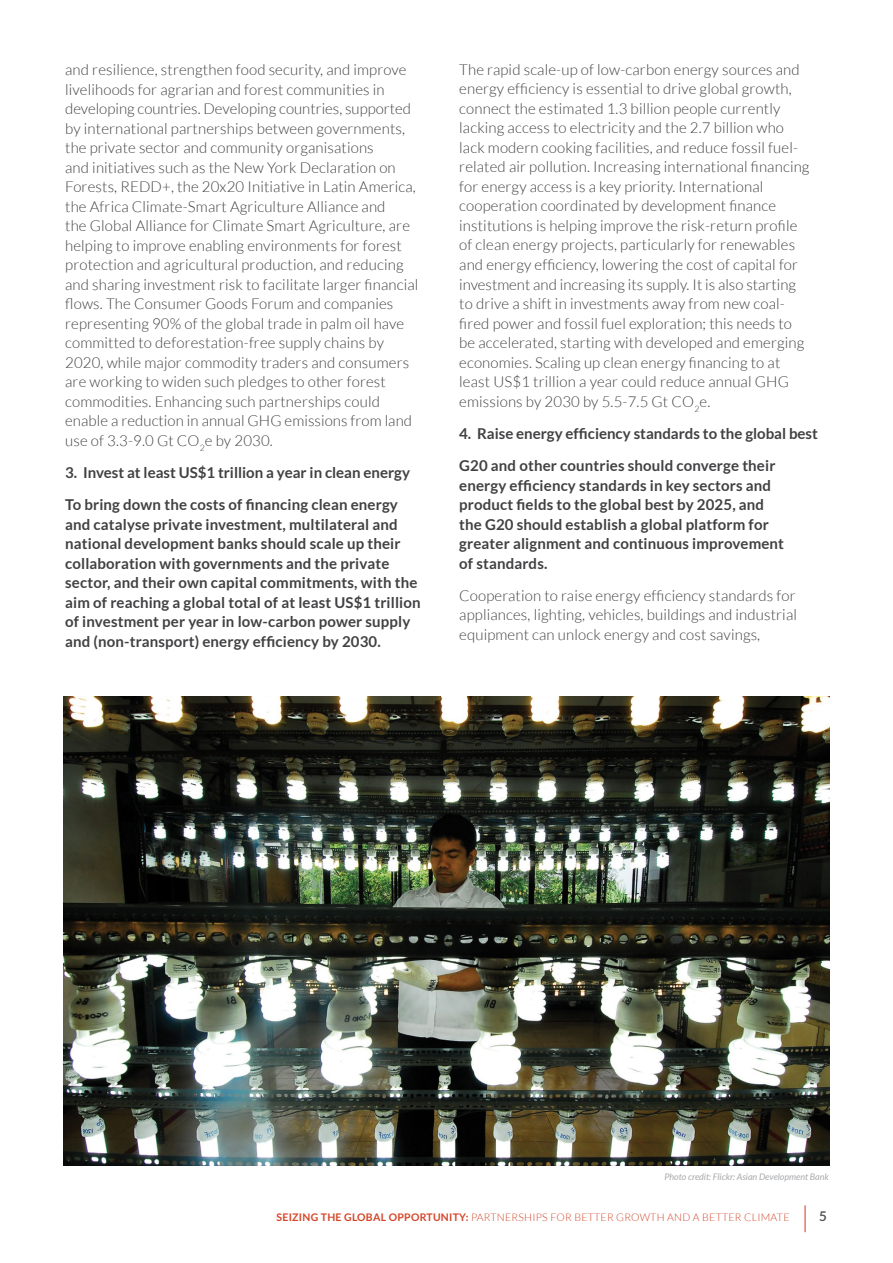
<style>
.page{position:relative;width:893px;height:1263px;background:#fff}
.page>*{position:absolute;margin:0;border:0;box-sizing:border-box;transform-origin:0 0}
.t1{font:300 15px/19.5px "Lato";letter-spacing:.01em;color:#414042}
.t2{font:700 15px/19.5px "Lato";letter-spacing:.01em;color:#414042}
.t3{font:700 13.5px "Lato";color:#58595b}
.t4{font:300 10.5px "Lato";letter-spacing:.025em;color:#d44427}
.t5{font:italic 9px "Lato";color:#a7a9ac}
.s1{font-weight:700}
</style>
<div class="page">
<hr style="left:804px;top:1205px;width:2px;height:27px;background:#d44427">
<img style="left:64px;top:697px;width:765px;height:469px">
<p class="t1" style="left:65px;top:60px;width:355px">and resilience, strengthen food security, and improve livelihoods for agrarian and forest communities in developing countries. Developing countries, supported by international partnerships between governments, the private sector and community organisations<br>and initiatives such as the New York Declaration on Forests, REDD+, the 20x20 Initiative in Latin America, the Africa Climate-Smart Agriculture Alliance and<br>the Global Alliance for Climate Smart Agriculture, are helping to improve enabling environments for forest protection and agricultural production, and reducing and sharing investment risk to facilitate larger financial flows. The Consumer Goods Forum and companies representing 90% of the global trade in palm oil have committed to deforestation-free supply chains by 2020, while major commodity traders and consumers are working to widen such pledges to other forest commodities. Enhancing such partnerships could enable a reduction in annual GHG emissions from land use of 3.3-9.0 Gt CO<sub>2</sub>e by 2030.</p>
<p class="t2" style="left:65px;top:456px;width:346px;line-height:32.2px">3. Invest at least US$1 trillion a year in clean energy<br>To bring down the costs of financing clean energy</p>
<p class="t2" style="left:65px;top:514px;width:357px">and catalyse private investment, multilateral and national development banks should scale up their collaboration with governments and the private sector, and their own capital commitments, with the aim of reaching a global total of at least US$1 trillion of investment per year in low-carbon power supply and (non-transport) energy efficiency by 2030.</p>
<p class="t1" style="left:459px;top:59px;width:352px">The rapid scale-up of low-carbon energy sources and energy efficiency is essential to drive global growth, connect the estimated 1.3 billion people currently lacking access to electricity and the 2.7 billion who lack modern cooking facilities, and reduce fossil fuel&shy;related air pollution. Increasing international financing for energy access is a key priority. International cooperation coordinated by development finance institutions is helping improve the risk-return profile of clean energy projects, particularly for renewables and energy efficiency, lowering the cost of capital for investment and increasing its supply. It is also starting to drive a shift in investments away from new coal&shy;fired power and fossil fuel exploration; this needs to be accelerated, starting with developed and emerging economies. Scaling up clean energy financing to at least US$1 trillion a year could reduce annual GHG emissions by 2030 by 5.5-7.5 Gt CO<sub>2</sub>e.</p>
<p class="t2" style="left:459px;top:417px;width:360px;line-height:32.2px">4. Raise energy efficiency standards to the global best<br>G20 and other countries should converge their</p>
<p class="t2" style="left:459px;top:475px;width:326px">energy efficiency standards in key sectors and product fields to the global best by 2025, and the G20 should establish a global platform for greater alignment and continuous improvement of standards.</p>
<p class="t1" style="left:459px;top:585px;width:339px;text-align:justify">Cooperation to raise energy efficiency standards for appliances, lighting, vehicles, buildings and industrial equipment can unlock energy and cost savings,</p>
<p class="t5" style="left:664px;top:1171px;width:166px">Photo credit: Flickr: Asian Development Bank</p>
<p class="t4" style="left:276px;top:1211px;width:515px"><span class="s1">SEIZING THE GLOBAL OPPORTUNITY:</span> PARTNERSHIPS FOR BETTER GROWTH AND A BETTER CLIMATE</p>
<p class="t3" style="left:819px;top:1207px;width:9px">5</p>
</div>
